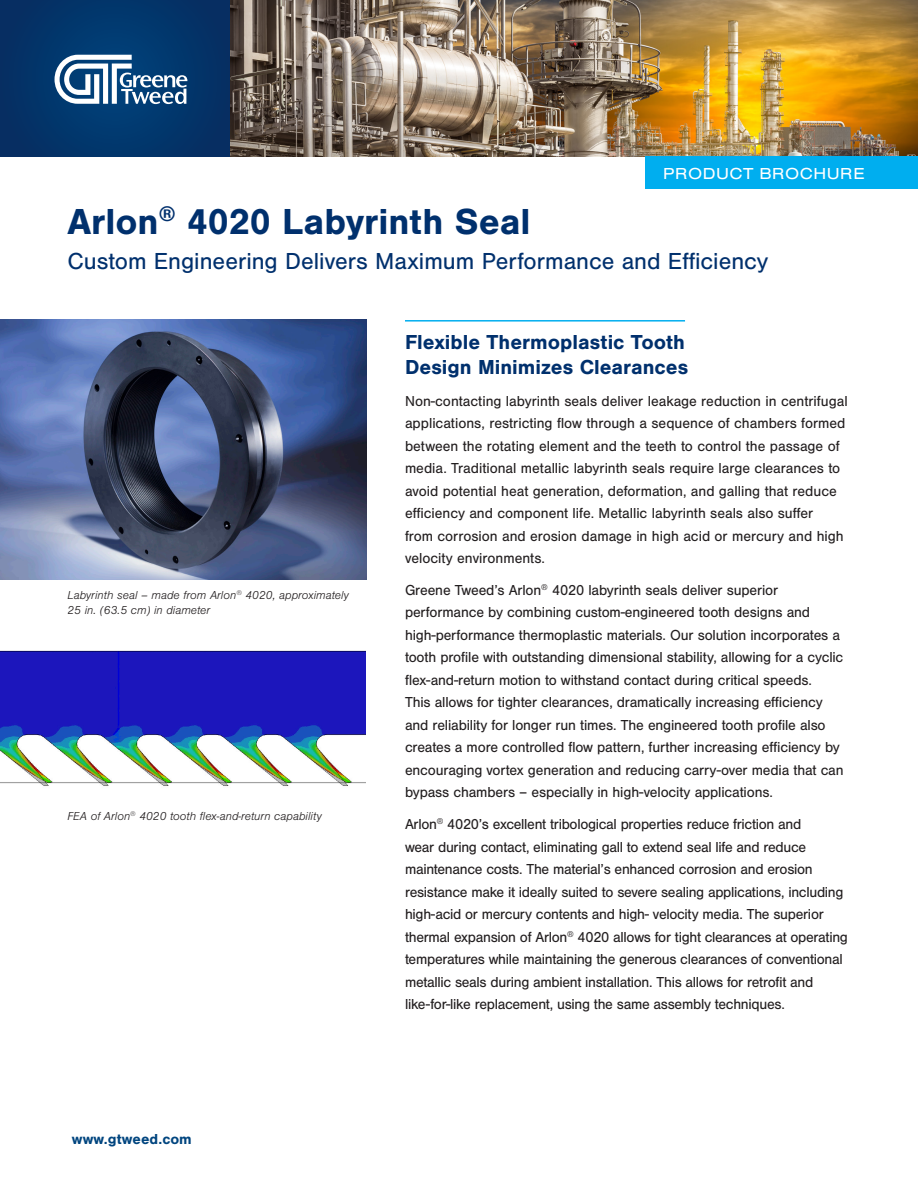
<style>
.page{position:relative;width:918px;height:1188px;background:#fff}
.page>*{position:absolute;margin:0;border:0;box-sizing:border-box;transform-origin:0 0}
.t1{font:700 37.5px "Nimbus San";color:#00306d}
.Header_Description{font:24px "Nimbus San";color:#00306d}
.subheads{font:700 21px/25.5px "Nimbus San";color:#00306d}
.t2{font:16.5px "Nimbus San Ext";letter-spacing:.03em;color:#fff}
.body_text{font:15px/22.5px "Nimbus San";letter-spacing:-.01em;color:#231f20}
.t3{font:700 15px "Nimbus San";color:#01457f}
.Captions{font:italic 300 12px/15px "Nimbus San";color:#231f20}
</style>
<div class="page">
<img style="left:230px;top:0;width:688px;height:157px">
<div style="left:0;top:0;width:230px;height:157px;background:#023469"></div>
<svg style="left:55px;top:55px;width:132px;height:49px"></svg>
<div style="left:646px;top:157px;width:272px;height:32px;background:#00aeef"></div>
<img style="left:0;top:320px;width:366px;height:259px">
<hr style="left:405px;top:320px;width:280px;height:2px;background:#00aeef">
<img style="left:0;top:650px;width:365px;height:136px">
<p class="t2" style="left:663px;top:162px;width:203px">PRODUCT BROCHURE</p>
<p class="t1" style="left:68px;top:200px;width:465px">Arlon<sup>®</sup> 4020 Labyrinth Seal</p>
<p class="Header_Description" style="left:68px;top:248px;width:702px">Custom Engineering Delivers Maximum Performance and Efficiency</p>
<p class="Captions" style="left:68px;top:587px;width:283px">Labyrinth seal – made from Arlon<sup>®</sup> 4020, approximately<br>25 in. (63.5 cm) in diameter</p>
<p class="Captions" style="left:68px;top:809px;width:256px">FEA of Arlon<sup>®</sup> 4020 tooth flex-and-return capability</p>
<p class="t3" style="left:72px;top:1131px;width:121px">www.gtweed.com</p>
<p class="subheads" style="left:405px;top:329px;width:285px">Flexible Thermoplastic Tooth<br>Design Minimizes Clearances</p>
<p class="body_text" style="left:405px;top:390px;width:444px">Non-contacting labyrinth seals deliver leakage reduction in centrifugal applications, restricting flow through a sequence of chambers formed between the rotating element and the teeth to control the passage of media. Traditional metallic labyrinth seals require large clearances to avoid potential heat generation, deformation, and galling that reduce efficiency and component life. Metallic labyrinth seals also suffer<br>from corrosion and erosion damage in high acid or mercury and high velocity environments.</p>
<p class="body_text" style="left:405px;top:579px;width:440px">Greene Tweed’s Arlon<sup>®</sup> 4020 labyrinth seals deliver superior performance by combining custom-engineered tooth designs and high-performance thermoplastic materials. Our solution incorporates a tooth profile with outstanding dimensional stability, allowing for a cyclic flex-and-return motion to withstand contact during critical speeds.<br>This allows for tighter clearances, dramatically increasing efficiency and reliability for longer run times. The engineered tooth profile also creates a more controlled flow pattern, further increasing efficiency by encouraging vortex generation and reducing carry-over media that can bypass chambers – especially in high-velocity applications.</p>
<p class="body_text" style="left:405px;top:813px;width:444px">Arlon<sup>®</sup> 4020’s excellent tribological properties reduce friction and<br>wear during contact, eliminating gall to extend seal life and reduce maintenance costs. The material’s enhanced corrosion and erosion resistance make it ideally suited to severe sealing applications, including high-acid or mercury contents and high- velocity media. The superior thermal expansion of Arlon<sup>®</sup> 4020 allows for tight clearances at operating temperatures while maintaining the generous clearances of conventional metallic seals during ambient installation. This allows for retrofit and like-for-like replacement, using the same assembly techniques.</p>
</div>
